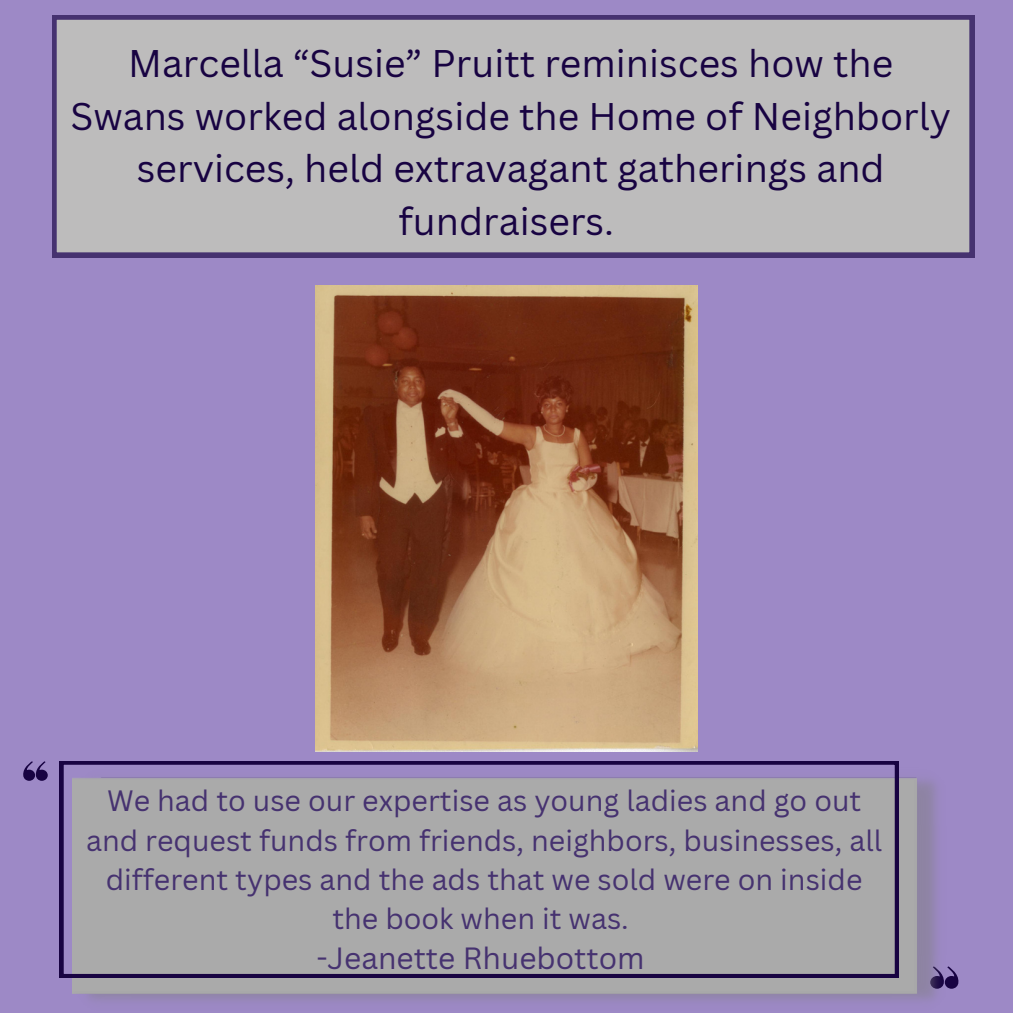
<style>
.page{position:relative;width:1013px;height:1013px;background:#fff}
.page>*{position:absolute;margin:0;border:0;box-sizing:border-box;transform-origin:0 0}
.t1{font:37.5px/52.5px "Canva Sans";color:#180342;text-align:center}
.t2{font:29.88px "Canva Sans";color:#463270}
.t3{font:28.62px/39.4px "Canva Sans";color:#463270;text-align:center}
</style>
<div class="page">
<div style="left:0;top:0;width:1012px;height:1012px;background:#9d89c6"></div>
<img style="left:315px;top:286px;width:383px;height:465px">
<svg style="left:23px;top:761px;width:24px;height:19px"></svg>
<svg style="left:948px;top:966px;width:11px;height:22px"></svg>
<img style="left:72px;top:767px;width:876px;height:234px">
<svg style="left:60px;top:761px;width:838px;height:216px;background:#a3a0a7"></svg>
<div style="left:52px;top:15px;width:922px;height:242px;background:#bdbcbc"></div>
<h1 class="t1" style="left:70px;top:36px;width:882px">Marcella “Susie” Pruitt reminisces how the Swans worked alongside the Home of Neighborly services, held extravagant gatherings and fundraisers.</h1>
<p class="t3" style="left:86px;top:780px;width:797px">We had to use our expertise as young ladies and go out and request funds from friends, neighbors, businesses, all different types and the ads that we sold were on inside the book when it was.</p>
<p class="t2" style="left:316px;top:936px;width:330px">-Jeanette Rhuebottom</p>
</div>
